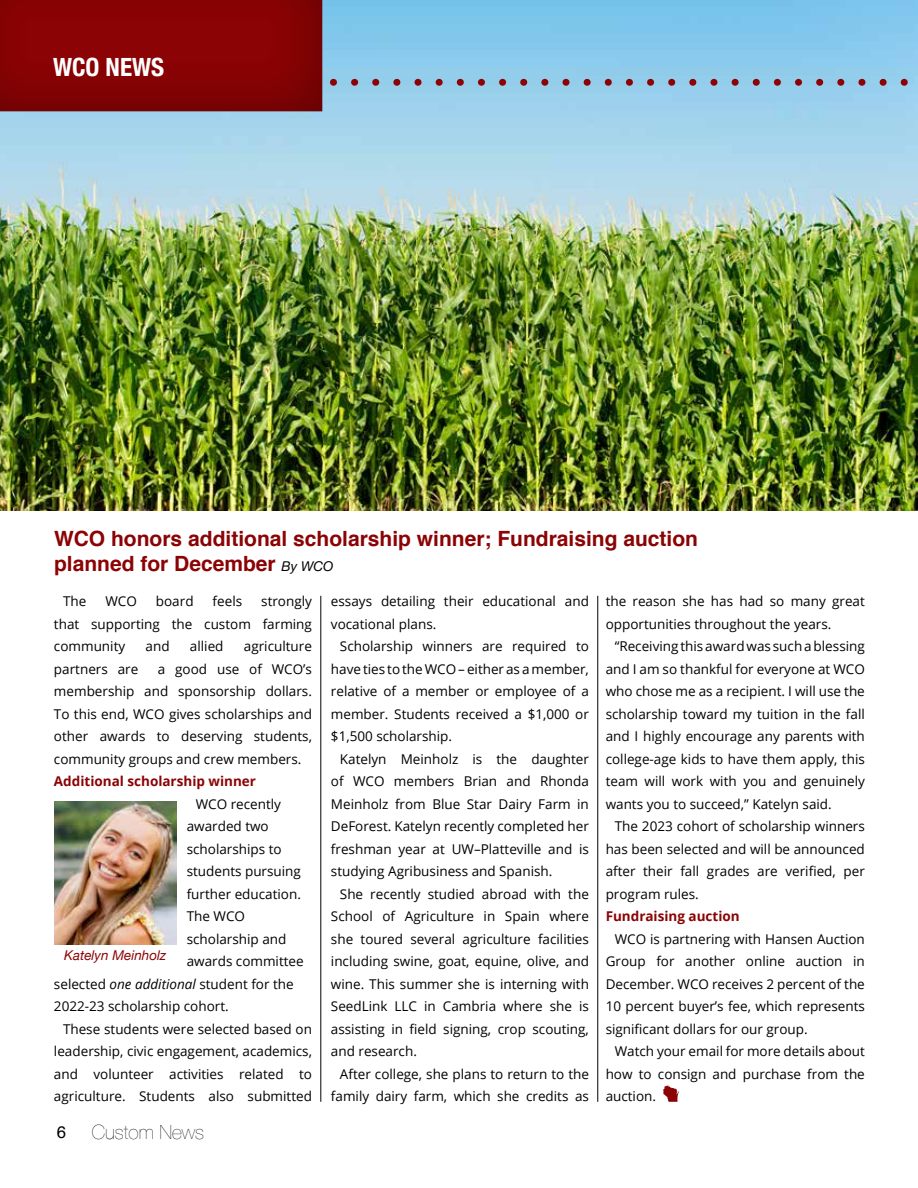
<style>
.page{position:relative;width:918px;height:1188px;background:#fff}
.page>*{position:absolute;margin:0;border:0;box-sizing:border-box;transform-origin:0 0}
.t1{font:700 condensed 25.05px "Helvetica Neue";color:#fff}
.t2{font:700 21px/25.2px "Helvetica";color:#8b0304}
.t3{font:200 19.5px "Helvetica Neue";color:#000}
.t4{font:16.8px "Helvetica";color:#000}
.t5{font:13.5px/22.5px "Open Sans";color:#000;text-align:justify}
.t6{font:700 13.5px "Open Sans";color:#8b0304}
.t7{font:italic 13.5px "Helvetica Neue";color:#8b0304}
.s1{font-family:"Helvetica Neue";font-weight:400;font-style:italic;font-size:13.5px;color:#000}
.s2{font-style:italic}
</style>
<div class="page">
<img style="left:0;top:112px;width:918px;height:398px">
<hr style="left:321px;top:596px;width:1px;height:506px;background:#000">
<hr style="left:598px;top:596px;width:1px;height:506px;background:#000">
<svg style="left:663px;top:1085px;width:17px;height:17px"></svg>
<img style="left:54px;top:801px;width:122px;height:144px">
<svg style="left:325px;top:0;width:593px;height:112px;background:#89c6e8"></svg>
<div style="left:0;top:0;width:325px;height:112px;background:#000;opacity:.34"></div>
<h1 class="t1" style="left:53px;top:47px;width:113px">WCO NEWS</h1>
<h2 class="t2" style="left:54px;top:526px;width:646px">WCO honors additional scholarship winner; Fundraising auction planned for December <span class="s1">By WCO</span></h2>
<p class="t5" style="left:63px;top:590px;width:25px">The</p>
<p class="t5" style="left:105px;top:590px;width:33px">WCO</p>
<p class="t5" style="left:156px;top:590px;width:39px">board</p>
<p class="t5" style="left:213px;top:590px;width:31px">feels</p>
<p class="t5" style="left:54px;top:590px;width:260px;text-indent:207px">strongly that supporting the custom farming community</p>
<p class="t5" style="left:146px;top:635px;width:26px">and</p>
<p class="t5" style="left:190px;top:635px;width:35px">allied</p>
<p class="t5" style="left:244px;top:635px;width:70px">agriculture</p>
<p class="t5" style="left:54px;top:657px;width:260px;text-indent:104px">a good use of WCO’s membership and sponsorship dollars.<br>To this end, WCO gives scholarships and other awards to deserving students, community groups and crew members.</p>
<p class="t6" style="left:54px;top:772px;width:204px">Additional scholarship winner</p>
<p class="t5" style="left:196px;top:792px;width:87px">WCO recently</p>
<p class="t5" style="left:187px;top:815px;width:84px">awarded two</p>
<p class="t5" style="left:187px;top:837px;width:97px">scholarships to</p>
<p class="t5" style="left:187px;top:860px;width:116px">students pursuing</p>
<p class="t5" style="left:187px;top:882px;width:116px">further education.</p>
<p class="t5" style="left:187px;top:905px;width:60px">The WCO</p>
<p class="t5" style="left:187px;top:927px;width:101px">scholarship and</p>
<p class="t5" style="left:187px;top:950px;width:119px">awards committee</p>
<p class="t5" style="left:54px;top:972px;width:241px">selected <span class="s2">one additional</span> student for the</p>
<p class="t5" style="left:54px;top:995px;width:176px">2022-23 scholarship cohort.</p>
<p class="t5" style="left:63px;top:1017px;width:251px">These students were selected based on</p>
<p class="t5" style="left:54px;top:1040px;width:259px">leadership, civic engagement, academics,</p>
<p class="t5" style="left:54px;top:1062px;width:259px">and volunteer activities related to</p>
<p class="t5" style="left:54px;top:1085px;width:260px">agriculture. Students also submitted</p>
<p class="t5" style="left:54px;top:657px;width:86px">partners are</p>
<p class="t7" style="left:64px;top:946px;width:104px">Katelyn Meinholz</p>
<p class="t4" style="left:57px;top:1119px;width:11px">6</p>
<h3 class="t3" style="left:92px;top:1117px;width:114px">Custom News</h3>
<p class="t5" style="left:331px;top:590px;width:260px">essays detailing their educational and vocational plans.</p>
<p class="t5" style="left:331px;top:635px;width:260px;text-indent:9px">Scholarship winners are required to have ties to the WCO – either as a member, relative of a member or employee of a member. Students received a $1,000 or $1,500 scholarship.</p>
<p class="t5" style="left:331px;top:747px;width:260px;text-indent:9px">Katelyn Meinholz is the daughter of WCO members Brian and Rhonda Meinholz from Blue Star Dairy Farm in DeForest. Katelyn recently completed her freshman year at UW–Platteville and is studying Agribusiness and Spanish.</p>
<p class="t5" style="left:331px;top:882px;width:260px;text-indent:9px">She recently studied abroad with the School of Agriculture in Spain where she toured several agriculture facilities including swine, goat, equine, olive, and wine. This summer she is interning with SeedLink LLC in Cambria where she is assisting in field signing, crop scouting, and research.</p>
<p class="t5" style="left:331px;top:1062px;width:260px;text-align:right">After college, she plans to return to the family dairy farm, which she credits as</p>
<p class="t5" style="left:606px;top:590px;width:261px">the reason she has had so many great opportunities throughout the years.</p>
<p class="t5" style="left:606px;top:635px;width:261px;text-indent:9px">“Receiving this award was such a blessing and I am so thankful for everyone at WCO who chose me as a recipient. I will use the scholarship toward my tuition in the fall and I highly encourage any parents with college-age kids to have them apply, this team will work with you and genuinely wants you to succeed,” Katelyn said.</p>
<p class="t5" style="left:606px;top:815px;width:261px;text-indent:9px">The 2023 cohort of scholarship winners has been selected and will be announced after their fall grades are verified, per program rules.</p>
<p class="t6" style="left:606px;top:907px;width:136px">Fundraising auction</p>
<p class="t5" style="left:606px;top:927px;width:261px;text-indent:9px">WCO is partnering with Hansen Auction Group for another online auction in December. WCO receives 2 percent of the 10 percent buyer’s fee, which represents significant dollars for our group.</p>
<p class="t5" style="left:606px;top:1040px;width:261px;text-indent:9px">Watch your email for more details about how to consign and purchase from the auction.</p>
</div>
